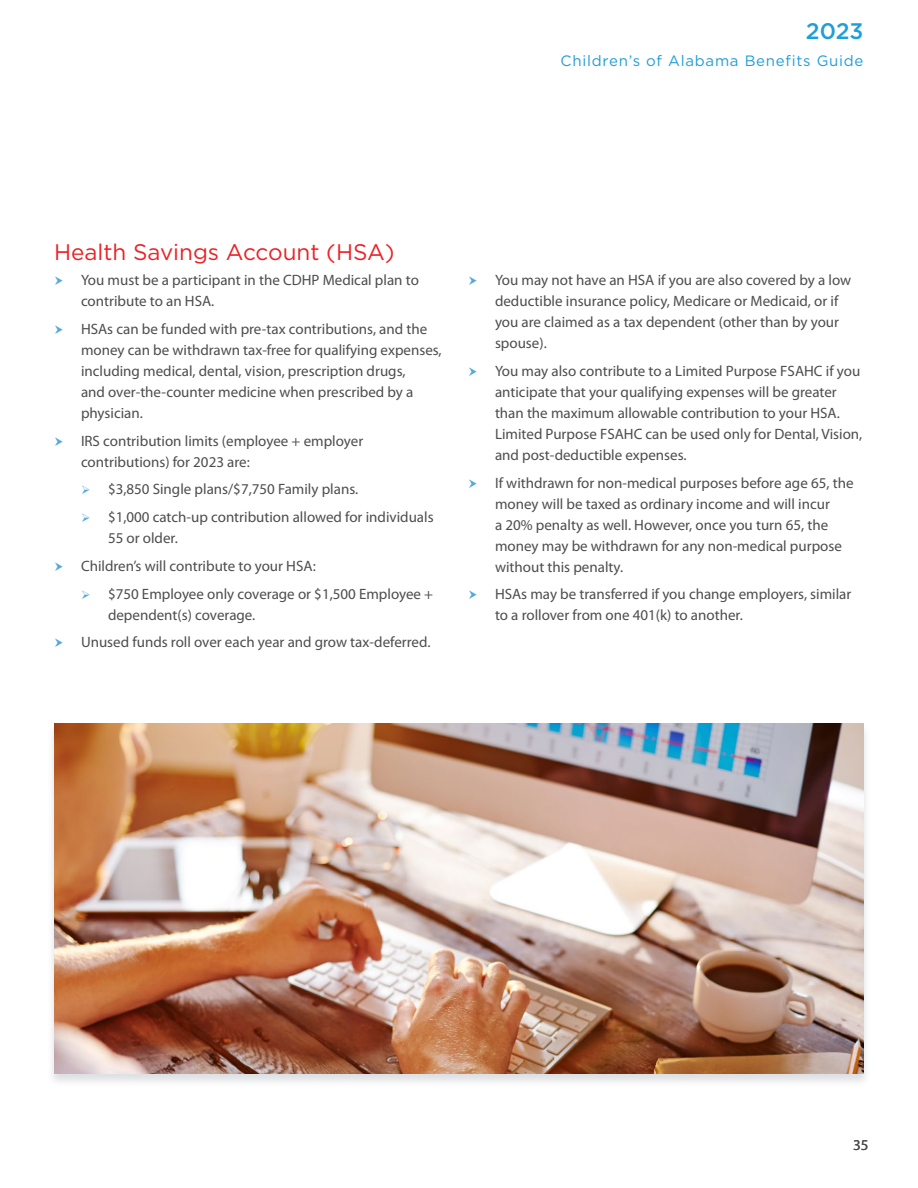
<style>
.page{position:relative;width:918px;height:1188px;background:#fff}
.page>*{position:absolute;margin:0;border:0;box-sizing:border-box;transform-origin:0 0}
.t1{font:22.5px "Gotham";color:#ed2024}
.t2{font:500 22.5px "Gotham";color:#1f9ed8}
.t3{font:15px/21px "Myriad Pro";color:#4d4d4f}
.t4{font:15px "Gotham";letter-spacing:.05em;color:#1f9ed8}
</style>
<div class="page">
<div style="left:47px;top:723px;width:824px;height:364px;background:#53626f;opacity:.2"></div>
<img style="left:54px;top:724px;width:810px;height:350px">
<h1 class="t2" style="left:806px;top:16px;width:59px">2023</h1>
<p class="t4" style="left:561px;top:51px;width:304px">Children’s of Alabama Benefits Guide</p>
<h1 class="t1" style="left:54px;top:237px;width:342px">Health Savings Account (HSA)</h1>
<p class="t3" style="left:81px;top:269px;width:339px">You must be a participant in the CDHP Medical plan to contribute to an HSA.</p>
<p class="t3" style="left:81px;top:318px;width:362px">HSAs can be funded with pre-tax contributions, and the money can be withdrawn tax-free for qualifying expenses, including medical, dental, vision, prescription drugs,<br>and over-the-counter medicine when prescribed by a physician.</p>
<p class="t3" style="left:81px;top:430px;width:284px">IRS contribution limits (employee + employer contributions) for 2023 are:</p>
<p class="t3" style="left:108px;top:475px;width:327px;line-height:27.8px">$3,850 Single plans/$7,750 Family plans.<br>$1,000 catch-up contribution allowed for individuals</p>
<p class="t3" style="left:108px;top:527px;width:71px">55 or older.</p>
<p class="t3" style="left:81px;top:555px;width:236px">Children’s will contribute to your HSA:</p>
<p class="t3" style="left:108px;top:583px;width:327px">$750 Employee only coverage or $1,500 Employee +</p>
<p class="t3" style="left:81px;top:600px;width:351px;line-height:27.8px;text-indent:27px">dependent(s) coverage.<br>Unused funds roll over each year and grow tax-deferred.</p>
<p class="t3" style="left:495px;top:269px;width:358px">You may not have an HSA if you are also covered by a low deductible insurance policy, Medicare or Medicaid, or if you are claimed as a tax dependent (other than by your spouse).</p>
<p class="t3" style="left:495px;top:360px;width:369px">You may also contribute to a Limited Purpose FSAHC if you anticipate that your qualifying expenses will be greater than the maximum allowable contribution to your HSA.<br>Limited Purpose FSAHC can be used only for Dental, Vision, and post-deductible expenses.</p>
<p class="t3" style="left:495px;top:472px;width:360px">If withdrawn for non-medical purposes before age 65, the money will be taxed as ordinary income and will incur<br>a 20% penalty as well. However, once you turn 65, the money may be withdrawn for any non-medical purpose without this penalty.</p>
<p class="t3" style="left:495px;top:584px;width:358px">HSAs may be transferred if you change employers, similar to a rollover from one 401(k) to another.</p>
<p class="t3" style="left:853px;top:1134px;width:17px">35</p>
</div>
